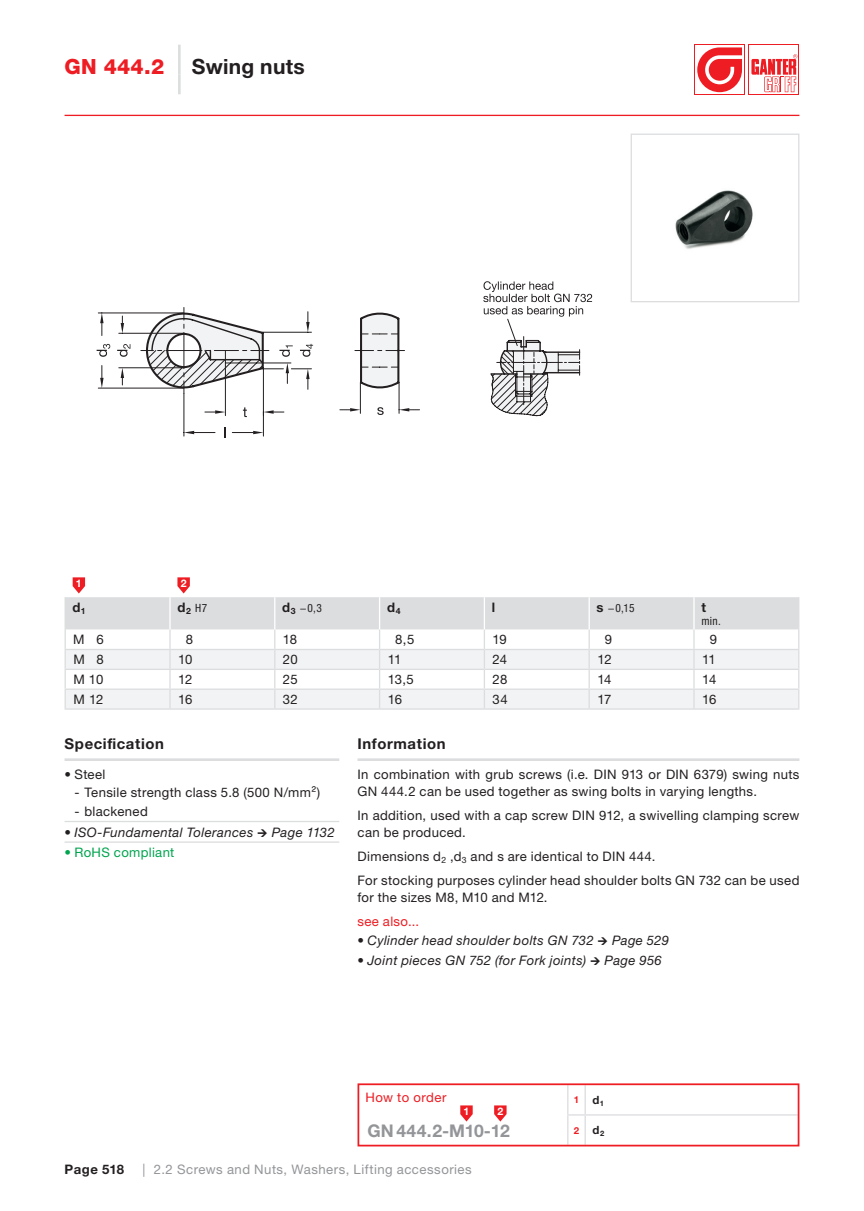
<style>
.page{position:relative;width:864px;height:1211px;background:#fff}
.page>*{position:absolute;margin:0;border:0;box-sizing:border-box;transform-origin:0 0}
.t1{font:700 21px "Helvetica Neue LTW1 G";letter-spacing:.01em;color:#231f20}
.t2{font:800 21px "Helvetica Neue LT Pro";color:#ee1d23}
.t3{font:700 17.5px "Helvetica Neue LTW1 G";letter-spacing:-.005em;color:#939598}
.t4{font:700 14.88px "Helvetica Neue LTW1 G";letter-spacing:.04em;color:#231f20}
.t5{font:13.12px/17.5px "Helvetica Neue LTW1 G";letter-spacing:.025em;color:#231f20}
.t6{font:italic 13.12px "Helvetica Neue LTW1 G";letter-spacing:.03em;color:#231f20}
.t7{font:13.12px "Helvetica Neue LTW1 G";letter-spacing:.04em;color:#939598}
.t8{font:13.12px "Helvetica Neue LTW1 G";letter-spacing:.03em;color:#ee1d23}
.t9{font:13.12px "Helvetica Neue LTW1 G";letter-spacing:.025em;color:#00a54f}
.t10{font:700 13.12px "Helvetica Neue LTW1 G";letter-spacing:.03em;color:#231f20}
.t11{font:condensed 11.38px "Helvetica Neue LT Pro";letter-spacing:.025em;color:#231f20}
.t12{font:700 10.5px "Helvetica Neue LTW1 G";color:#fff}
.t13{font:700 9.62px "Helvetica Neue LTW1 G";color:#ee1d23}
.s1{font-family:"Helvetica Neue LTW1 G";font-weight:700;font-stretch:normal;font-size:13.12px}
.s2{font-family:"Helvetica Neue LT Pro"}
.s3{font-size:11.38px;color:#231f20}
</style>
<div class="page">
<hr style="left:64px;top:115px;width:735px;height:1px;background:#ee1d23">
<svg style="left:694px;top:44px;width:50px;height:51px"></svg>
<div style="left:694px;top:45px;width:49px;height:49px;background:#fff"></div>
<svg style="left:697px;top:47px;width:44px;height:45px"></svg>
<div style="left:748px;top:44px;width:50px;height:51px;background:#ee1d23"></div>
<div style="left:749px;top:45px;width:49px;height:49px;background:#fff"></div>
<svg style="left:751px;top:54px;width:46px;height:38px"></svg>
<svg style="left:121px;top:368px;width:3px;height:17px"></svg>
<svg style="left:100px;top:313px;width:3px;height:22px"></svg>
<svg style="left:100px;top:365px;width:3px;height:23px"></svg>
<hr style="left:98px;top:312px;width:86px;height:1px;background:#231f20">
<hr style="left:98px;top:388px;width:86px;height:1px;background:#231f20">
<svg style="left:121px;top:316px;width:3px;height:17px"></svg>
<hr style="left:119px;top:333px;width:65px;height:1px;background:#231f20">
<hr style="left:119px;top:367px;width:65px;height:1px;background:#231f20">
<svg style="left:117px;top:344px;width:13px;height:13px"></svg>
<svg style="left:97px;top:344px;width:13px;height:13px"></svg>
<svg style="left:141px;top:281px;width:451px;height:156px"></svg>
<hr style="left:64px;top:708px;width:106px;height:1px;background:#dcdddf">
<hr style="left:170px;top:708px;width:105px;height:1px;background:#dcdddf">
<hr style="left:275px;top:708px;width:104px;height:1px;background:#dcdddf">
<hr style="left:379px;top:708px;width:105px;height:1px;background:#dcdddf">
<hr style="left:484px;top:708px;width:105px;height:1px;background:#dcdddf">
<hr style="left:589px;top:708px;width:104px;height:1px;background:#dcdddf">
<hr style="left:693px;top:708px;width:106px;height:1px;background:#dcdddf">
<svg style="left:64px;top:577px;width:735px;height:131px"></svg>
<hr style="left:357px;top:758px;width:442px;height:3px;background:#dcdddf">
<hr style="left:178px;top:45px;width:2px;height:29px;background:#dcdddf">
<hr style="left:178px;top:74px;width:2px;height:20px;background:#dcdddf">
<svg style="left:567px;top:1086px;width:18px;height:57px"></svg>
<hr style="left:585px;top:1114px;width:212px;height:1px;background:#dcdddf">
<div style="left:357px;top:1083px;width:442px;height:63px;border:2px solid #ee1d23"></div>
<svg style="left:460px;top:1105px;width:12px;height:16px"></svg>
<svg style="left:494px;top:1105px;width:12px;height:16px"></svg>
<img style="left:675px;top:190px;width:78px;height:59px">
<div style="left:630px;top:134px;width:169px;height:168px;border:1px solid #dcdddf"></div>
<hr style="left:64px;top:820px;width:275px;height:2px;background:#dcdddf">
<hr style="left:64px;top:841px;width:275px;height:1px;background:#dcdddf">
<hr style="left:64px;top:758px;width:275px;height:3px;background:#dcdddf">
<h1 class="t2" style="left:64px;top:54px;width:101px">GN 444.2</h1>
<h1 class="t1" style="left:192px;top:54px;width:114px">Swing nuts</h1>
<p class="t12" style="left:76px;top:577px;width:7px">1</p>
<p class="t12" style="left:181px;top:577px;width:7px">2</p>
<p class="t10" style="left:73px;top:598px;width:15px">d<sub>1</sub></p>
<p class="t11" style="left:177px;top:601px;width:31px"><span class="s1">d</span><sub>2</sub> H7</p>
<p class="t11" style="left:282px;top:601px;width:41px"><span class="s1">d</span><sub>3</sub> −0,3</p>
<p class="t10" style="left:387px;top:598px;width:15px">d<sub>4</sub></p>
<p class="t10" style="left:491px;top:598px;width:5px">l</p>
<p class="t11" style="left:596px;top:601px;width:39px"><span class="s1">s</span> −0,15</p>
<p class="t10" style="left:701px;top:598px;width:6px">t</p>
<p class="t11" style="left:701px;top:614px;width:21px">min.</p>
<p class="t5" style="left:73px;top:630px;width:32px">M 6</p>
<p class="t5" style="left:185px;top:630px;width:9px">8</p>
<p class="t5" style="left:283px;top:630px;width:16px">18</p>
<p class="t5" style="left:395px;top:630px;width:21px">8,5</p>
<p class="t5" style="left:492px;top:630px;width:16px">19</p>
<p class="t5" style="left:604px;top:630px;width:9px">9</p>
<p class="t5" style="left:709px;top:630px;width:9px">9</p>
<p class="t5" style="left:73px;top:650px;width:32px">M 8</p>
<p class="t5" style="left:178px;top:650px;width:16px">10</p>
<p class="t5" style="left:283px;top:650px;width:16px">20</p>
<p class="t5" style="left:387px;top:650px;width:15px">11</p>
<p class="t5" style="left:492px;top:650px;width:16px">24</p>
<p class="t5" style="left:597px;top:650px;width:16px">12</p>
<p class="t5" style="left:701px;top:650px;width:15px">11</p>
<p class="t5" style="left:73px;top:670px;width:31px">M 10</p>
<p class="t5" style="left:178px;top:670px;width:16px">12</p>
<p class="t5" style="left:283px;top:670px;width:16px">25</p>
<p class="t5" style="left:387px;top:670px;width:28px">13,5</p>
<p class="t5" style="left:492px;top:670px;width:16px">28</p>
<p class="t5" style="left:597px;top:670px;width:16px">14</p>
<p class="t5" style="left:701px;top:670px;width:16px">14</p>
<p class="t5" style="left:73px;top:690px;width:31px">M 12</p>
<p class="t5" style="left:178px;top:690px;width:16px">16</p>
<p class="t5" style="left:283px;top:690px;width:16px">32</p>
<p class="t5" style="left:387px;top:690px;width:16px">16</p>
<p class="t5" style="left:492px;top:690px;width:17px">34</p>
<p class="t5" style="left:597px;top:690px;width:16px">17</p>
<p class="t5" style="left:701px;top:690px;width:16px">16</p>
<p class="t4" style="left:64px;top:735px;width:101px">Specification</p>
<p class="t5" style="left:64px;top:765px;width:42px">• Steel</p>
<p class="t5" style="left:74px;top:783px;width:247px"><span class="s2">-</span> Tensile strength class 5.8 (500 N/mm²)</p>
<p class="t5" style="left:74px;top:802px;width:75px"><span class="s2">-</span> blackened</p>
<p class="t6" style="left:64px;top:823px;width:271px">• ISO-Fundamental Tolerances → Page 1132</p>
<p class="t9" style="left:64px;top:844px;width:111px">• RoHS compliant</p>
<p class="t4" style="left:357px;top:735px;width:89px">Information</p>
<p class="t5" style="left:357px;top:765px;width:443px">In combination with grub screws (i.e. DIN 913 or DIN 6379) swing nuts<br>GN 444.2 can be used together as swing bolts in varying lengths.</p>
<p class="t5" style="left:357px;top:806px;width:443px">In addition, used with a cap screw DIN 912, a swivelling clamping screw can be produced.</p>
<p class="t5" style="left:357px;top:844px;width:443px;line-height:23.6px">Dimensions d<sub>2</sub> ,d<sub>3</sub> and s are identical to DIN 444.<br>For stocking purposes cylinder head shoulder bolts GN 732 can be used</p>
<p class="t5" style="left:357px;top:888px;width:191px">for the sizes M8, M10 and M12.</p>
<p class="t8" style="left:357px;top:913px;width:63px">see also...</p>
<p class="t6" style="left:357px;top:931px;width:313px">• Cylinder head shoulder bolts GN 732 → Page 529</p>
<p class="t6" style="left:357px;top:952px;width:306px">• Joint pieces GN 752 (for Fork joints) → Page 956</p>
<p class="t8" style="left:365px;top:1089px;width:83px">How to order</p>
<p class="t12" style="left:463px;top:1105px;width:7px">1</p>
<p class="t12" style="left:497px;top:1105px;width:7px">2</p>
<h2 class="t3" style="left:367px;top:1119px;width:144px">GN 444.2-M10-12</h2>
<p class="t13" style="left:573px;top:1093px;width:32px">1 <span class="s3">d</span><sub>1</sub></p>
<p class="t13" style="left:573px;top:1124px;width:32px">2 <span class="s3">d</span><sub>2</sub></p>
<p class="t10" style="left:64px;top:1161px;width:61px">Page 518</p>
<p class="t7" style="left:142px;top:1161px;width:330px">| 2.2 Screws and Nuts, Washers, Lifting accessories</p>
</div>
